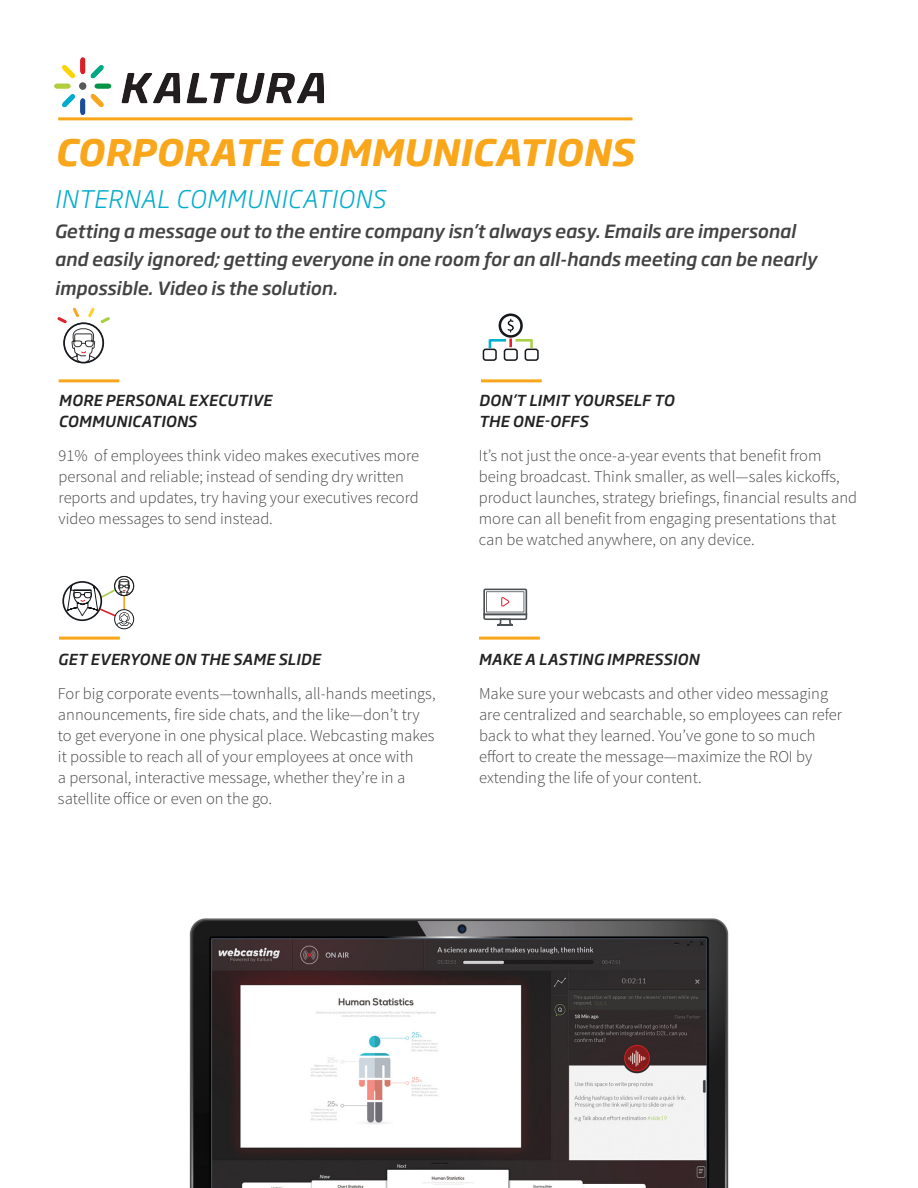
<style>
.page{position:relative;width:918px;height:1188px;background:#fff}
.page>*{position:absolute;margin:0;border:0;box-sizing:border-box;transform-origin:0 0}
.t1{font:italic 700 36px "Soho Gothic Pro";letter-spacing:.01em;color:#f9a61a}
.t2{font:italic 300 24px "Soho Gothic Pro";letter-spacing:.03em;color:#05accd}
.t3{font:italic 500 18px/28.5px "Soho Gothic Pro";letter-spacing:-.005em;color:#434343}
.t4{font:300 16.5px/21px "Source Sans Pro";color:#434343}
.t5{font:italic 500 15px/21px "Soho Gothic Pro";letter-spacing:.015em;color:#222}
</style>
<div class="page">
<hr style="left:58px;top:117px;width:575px;height:3px;background:#f9a61a">
<hr style="left:59px;top:379px;width:60px;height:3px;background:#f9a61a">
<hr style="left:481px;top:379px;width:61px;height:3px;background:#f9a61a">
<hr style="left:59px;top:637px;width:61px;height:3px;background:#f9a61a">
<hr style="left:479px;top:637px;width:61px;height:3px;background:#f9a61a">
<svg style="left:483px;top:589px;width:44px;height:36px"></svg>
<svg style="left:508px;top:319px;width:6px;height:13px"></svg>
<div style="left:499px;top:313px;width:24px;height:25px;border:3px solid #161a1e;border-radius:50%"></div>
<svg style="left:482px;top:339px;width:57px;height:22px"></svg>
<div style="left:62px;top:581px;width:40px;height:40px;border:2px solid #161a1e;border-radius:50%"></div>
<svg style="left:63px;top:576px;width:72px;height:54px"></svg>
<svg style="left:57px;top:308px;width:53px;height:55px"></svg>
<img style="left:54px;top:57px;width:270px;height:58px">
<img style="left:189px;top:918px;width:540px;height:270px">
<h1 class="t1" style="left:55px;top:124px;width:580px">CORPORATE COMMUNICATIONS</h1>
<h2 class="t2" style="left:55px;top:180px;width:333px">INTERNAL COMMUNICATIONS</h2>
<p class="t3" style="left:54px;top:216px;width:764px">Getting a message out to the entire company isn’t always easy. Emails are impersonal and easily ignored; getting everyone in one room for an all-hands meeting can be nearly impossible. Video is the solution.</p>
<p class="t5" style="left:59px;top:389px;width:215px">MORE PERSONAL EXECUTIVE<br>COMMUNICATIONS</p>
<p class="t4" style="left:59px;top:445px;width:362px">91% of employees think video makes executives more personal and reliable; instead of sending dry written reports and updates, try having your executives record video messages to send instead.</p>
<p class="t5" style="left:479px;top:389px;width:197px">DON’T LIMIT YOURSELF TO<br>THE ONE-OFFS</p>
<p class="t4" style="left:479px;top:445px;width:380px">It’s not just the once-a-year events that benefit from being broadcast. Think smaller, as well—sales kickoffs, product launches, strategy briefings, financial results and more can all benefit from engaging presentations that can be watched anywhere, on any device.</p>
<p class="t5" style="left:58px;top:648px;width:264px">GET EVERYONE ON THE SAME SLIDE</p>
<p class="t5" style="left:478px;top:648px;width:222px">MAKE A LASTING IMPRESSION</p>
<p class="t4" style="left:58px;top:683px;width:379px">For big corporate events—townhalls, all-hands meetings, announcements, fire side chats, and the like—don’t try to get everyone in one physical place. Webcasting makes it possible to reach all of your employees at once with<br>a personal, interactive message, whether they’re in a satellite office or even on the go.</p>
<p class="t4" style="left:479px;top:683px;width:365px">Make sure your webcasts and other video messaging are centralized and searchable, so employees can refer back to what they learned. You’ve gone to so much effort to create the message—maximize the ROI by extending the life of your content.</p>
</div>
